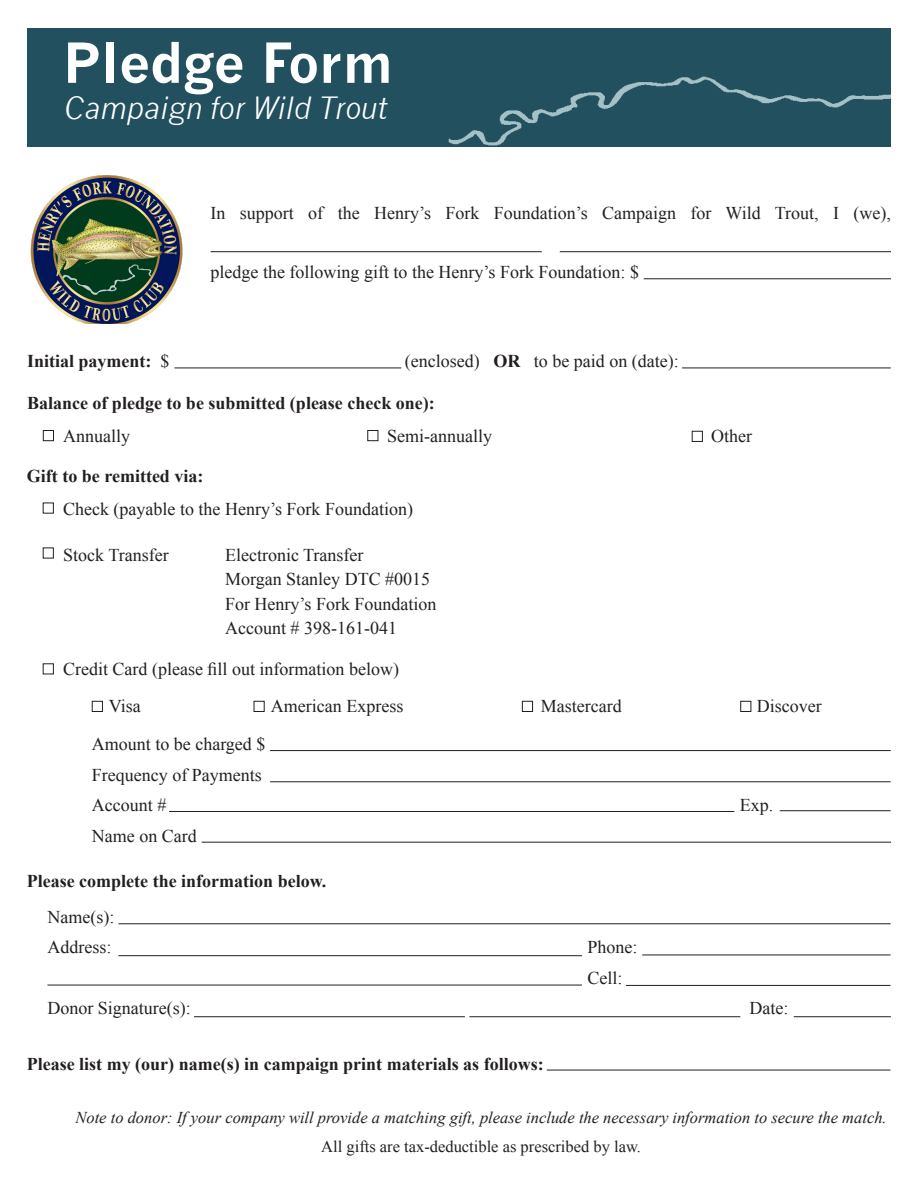
<style>
.page{position:relative;width:918px;height:1188px;background:#fff}
.page>*{position:absolute;margin:0;border:0;box-sizing:border-box;transform-origin:0 0}
.t1{font:700 54px "News Gothic";color:#fff}
.t2{font:italic 30px "News Gothic";color:#fff}
.t3{font:18px "Times New Roman";color:#231f20}
.t4{font:700 18px "Times New Roman";color:#231f20}
.t5{font:italic 16.5px "Times New Roman";color:#231f20}
.t6{font:16.5px "Times New Roman";color:#231f20}
.s1{font-weight:400}
.s2{font-weight:700}
</style>
<div class="page">
<div style="left:27px;top:28px;width:864px;height:119px;background:#22505f"></div>
<img style="left:30px;top:175px;width:153px;height:149px">
<hr style="left:211px;top:251px;width:331px;height:1px;background:#231f20">
<hr style="left:644px;top:278px;width:247px;height:1px;background:#231f20">
<hr style="left:174px;top:368px;width:227px;height:1px;background:#231f20">
<hr style="left:682px;top:368px;width:209px;height:1px;background:#231f20">
<div style="left:43px;top:430px;width:11px;height:11px;border:1px solid #231f20"></div>
<div style="left:367px;top:430px;width:11px;height:11px;border:1px solid #231f20"></div>
<div style="left:692px;top:431px;width:11px;height:11px;border:1px solid #231f20"></div>
<div style="left:43px;top:503px;width:11px;height:11px;border:1px solid #231f20"></div>
<div style="left:43px;top:663px;width:11px;height:11px;border:1px solid #231f20"></div>
<div style="left:92px;top:701px;width:11px;height:11px;border:1px solid #231f20"></div>
<div style="left:522px;top:701px;width:11px;height:11px;border:1px solid #231f20"></div>
<div style="left:254px;top:701px;width:11px;height:11px;border:1px solid #231f20"></div>
<div style="left:740px;top:701px;width:11px;height:11px;border:1px solid #231f20"></div>
<div style="left:43px;top:548px;width:11px;height:10px;border:1px solid #231f20"></div>
<hr style="left:270px;top:750px;width:621px;height:1px;background:#231f20">
<hr style="left:270px;top:781px;width:621px;height:1px;background:#231f20">
<hr style="left:169px;top:811px;width:565px;height:1px;background:#231f20">
<hr style="left:780px;top:810px;width:111px;height:1px;background:#231f20">
<hr style="left:202px;top:842px;width:689px;height:1px;background:#231f20">
<hr style="left:118px;top:923px;width:773px;height:1px;background:#231f20">
<hr style="left:118px;top:955px;width:464px;height:1px;background:#231f20">
<hr style="left:642px;top:955px;width:249px;height:1px;background:#231f20">
<hr style="left:47px;top:985px;width:535px;height:1px;background:#231f20">
<hr style="left:626px;top:985px;width:265px;height:1px;background:#231f20">
<hr style="left:194px;top:1016px;width:271px;height:1px;background:#231f20">
<hr style="left:469px;top:1016px;width:271px;height:1px;background:#231f20">
<hr style="left:794px;top:1016px;width:97px;height:1px;background:#231f20">
<hr style="left:547px;top:1070px;width:344px;height:1px;background:#231f20">
<hr style="left:560px;top:251px;width:331px;height:1px;background:#231f20">
<p class="t1" style="left:63px;top:30px;width:330px">Pledge Form</p>
<p class="t2" style="left:63px;top:90px;width:326px">Campaign for Wild Trout</p>
<p class="t3" style="left:211px;top:200px;width:682px">In support of the Henry’s Fork Foundation’s Campaign for Wild Trout, I (we),</p>
<p class="t3" style="left:211px;top:260px;width:430px">pledge the following gift to the Henry’s Fork Foundation: $</p>
<p class="t4" style="left:27px;top:349px;width:144px">Initial payment: <span class="s1">$</span></p>
<p class="t3" style="left:405px;top:349px;width:275px">(enclosed) <span class="s2">OR</span> to be paid on (date):</p>
<p class="t4" style="left:27px;top:390px;width:409px">Balance of pledge to be submitted (please check one):</p>
<p class="t3" style="left:63px;top:424px;width:68px">Annually</p>
<p class="t3" style="left:387px;top:424px;width:106px">Semi-annually</p>
<p class="t3" style="left:711px;top:424px;width:42px">Other</p>
<p class="t4" style="left:27px;top:463px;width:178px">Gift to be remitted via:</p>
<p class="t3" style="left:63px;top:497px;width:351px">Check (payable to the Henry’s Fork Foundation)</p>
<p class="t3" style="left:63px;top:543px;width:107px">Stock Transfer</p>
<p class="t3" style="left:225px;top:543px;width:140px">Electronic Transfer</p>
<p class="t3" style="left:225px;top:567px;width:207px">Morgan Stanley DTC #0015</p>
<p class="t3" style="left:225px;top:592px;width:213px">For Henry’s Fork Foundation</p>
<p class="t3" style="left:225px;top:616px;width:173px">Account # 398-161-041</p>
<p class="t3" style="left:63px;top:657px;width:337px">Credit Card (please fill out information below)</p>
<p class="t3" style="left:109px;top:694px;width:33px">Visa</p>
<p class="t3" style="left:271px;top:694px;width:134px">American Express</p>
<p class="t3" style="left:541px;top:694px;width:82px">Mastercard</p>
<p class="t3" style="left:757px;top:694px;width:66px">Discover</p>
<p class="t3" style="left:92px;top:732px;width:175px">Amount to be charged $</p>
<p class="t3" style="left:92px;top:762px;width:171px">Frequency of Payments</p>
<p class="t3" style="left:92px;top:793px;width:76px">Account #</p>
<p class="t3" style="left:740px;top:793px;width:35px">Exp.</p>
<p class="t3" style="left:92px;top:824px;width:106px">Name on Card</p>
<p class="t4" style="left:27px;top:869px;width:301px">Please complete the information below.</p>
<p class="t3" style="left:47px;top:905px;width:68px">Name(s):</p>
<p class="t3" style="left:47px;top:935px;width:65px">Address:</p>
<p class="t3" style="left:587px;top:935px;width:52px">Phone:</p>
<p class="t3" style="left:587px;top:966px;width:37px">Cell:</p>
<p class="t3" style="left:47px;top:996px;width:145px">Donor Signature(s):</p>
<p class="t3" style="left:749px;top:996px;width:40px">Date:</p>
<p class="t4" style="left:27px;top:1052px;width:518px">Please list my (our) name(s) in campaign print materials as follows:</p>
<p class="t5" style="left:75px;top:1106px;width:813px">Note to donor: If your company will provide a matching gift, please include the necessary information to secure the match.</p>
<p class="t6" style="left:321px;top:1135px;width:321px">All gifts are tax-deductible as prescribed by law.</p>
</div>
